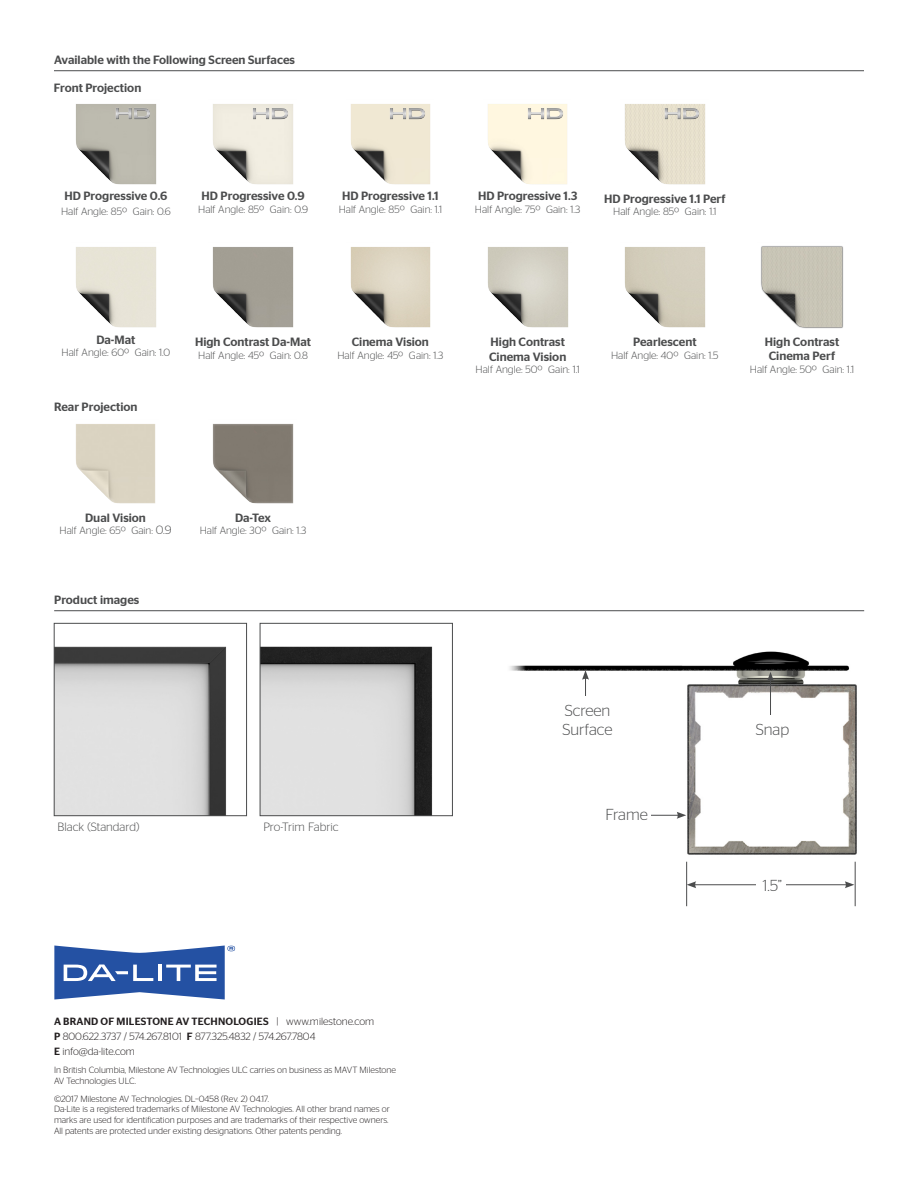
<style>
.page{position:relative;width:918px;height:1188px;background:#fff}
.page>*{position:absolute;margin:0;border:0;box-sizing:border-box;transform-origin:0 0}
.t1{font:300 15.9px/19px "Stag Sans";color:#4b4c4d}
.t2{font:500 12px/14.7px "Stag Sans";color:#4b4c4d}
.t3{font:300 12px "Stag Sans";color:#4b4c4d}
.t4{font:300 10.5px "Stag Sans";color:#4b4c4d}
.t5{font:300 10.5px/15.1px "Stag Sans";letter-spacing:-.005em;color:#231f20}
.t6{font:500 10.5px "Stag Sans";letter-spacing:.02em;color:#231f20}
.t7{font:300 9px/10.8px "Stag Sans";color:#231f20}
.s1{font-size:12px}
.s2{font-weight:300}
.s3{font-weight:500}
</style>
<div class="page">
<img style="left:625px;top:104px;width:80px;height:81px">
<img style="left:656px;top:104px;width:44px;height:22px">
<img style="left:76px;top:104px;width:81px;height:81px">
<img style="left:213px;top:104px;width:80px;height:81px">
<img style="left:351px;top:104px;width:80px;height:81px">
<img style="left:488px;top:104px;width:79px;height:80px">
<img style="left:76px;top:247px;width:80px;height:81px">
<img style="left:212px;top:247px;width:82px;height:81px">
<img style="left:350px;top:247px;width:81px;height:81px">
<img style="left:488px;top:247px;width:81px;height:81px">
<img style="left:625px;top:247px;width:81px;height:81px">
<img style="left:761px;top:246px;width:83px;height:83px">
<img style="left:76px;top:424px;width:80px;height:80px">
<img style="left:212px;top:424px;width:82px;height:80px">
<hr style="left:54px;top:70px;width:810px;height:1px;background:#4b4c4d">
<hr style="left:54px;top:610px;width:810px;height:1px;background:#4b4c4d">
<svg style="left:54px;top:946px;width:181px;height:54px"></svg>
<img style="left:519px;top:104px;width:45px;height:22px">
<img style="left:382px;top:104px;width:44px;height:22px">
<img style="left:245px;top:104px;width:44px;height:22px">
<img style="left:107px;top:104px;width:44px;height:22px">
<img style="left:56px;top:646px;width:171px;height:168px">
<div style="left:54px;top:623px;width:193px;height:193px;border:1px solid #4b4c4d"></div>
<img style="left:262px;top:646px;width:171px;height:168px">
<div style="left:260px;top:623px;width:193px;height:193px;border:1px solid #4b4c4d"></div>
<img style="left:510px;top:651px;width:347px;height:211px">
<hr style="left:694px;top:884px;width:153px;height:1px;background:#4b4c4d">
<svg style="left:687px;top:881px;width:9px;height:7px"></svg>
<svg style="left:845px;top:881px;width:9px;height:7px"></svg>
<hr style="left:598px;top:815px;width:81px;height:1px;background:#4b4c4d">
<svg style="left:677px;top:812px;width:9px;height:7px"></svg>
<hr style="left:770px;top:679px;width:1px;height:39px;background:#4b4c4d">
<svg style="left:767px;top:672px;width:7px;height:9px"></svg>
<svg style="left:582px;top:670px;width:7px;height:26px"></svg>
<hr style="left:855px;top:862px;width:1px;height:44px;background:#4b4c4d">
<hr style="left:686px;top:862px;width:1px;height:44px;background:#4b4c4d">
<div style="left:756px;top:871px;width:29px;height:27px;background:#fff"></div>
<div style="left:598px;top:800px;width:53px;height:27px;background:#fff"></div>
<div style="left:744px;top:715px;width:53px;height:27px;background:#fff"></div>
<div style="left:532px;top:696px;width:107px;height:51px;background:#fff"></div>
<p class="t2" style="left:54px;top:52px;width:243px">Available with the Following Screen Surfaces</p>
<p class="t2" style="left:54px;top:80px;width:89px">Front Projection</p>
<p class="t2" style="left:65px;top:189px;width:104px">HD Progressive 0.6</p>
<p class="t4" style="left:61px;top:206px;width:111px">Half Angle: 85º Gain: 0.6</p>
<p class="t2" style="left:202px;top:189px;width:105px">HD Progressive 0.9</p>
<p class="t4" style="left:198px;top:203px;width:111px">Half Angle: 85º Gain: 0.9</p>
<p class="t2" style="left:342px;top:189px;width:98px">HD Progressive 1.1</p>
<p class="t4" style="left:339px;top:203px;width:105px">Half Angle: 85º Gain: 1.1</p>
<p class="t2" style="left:478px;top:189px;width:101px">HD Progressive 1.3</p>
<p class="t4" style="left:475px;top:203px;width:107px">Half Angle: 75º Gain: 1.3</p>
<p class="t2" style="left:604px;top:192px;width:123px">HD Progressive 1.1 Perf</p>
<p class="t4" style="left:613px;top:206px;width:105px">Half Angle: 85º Gain: 1.1</p>
<p class="t2" style="left:96px;top:332px;width:41px">Da-Mat</p>
<p class="t4" style="left:62px;top:347px;width:110px">Half Angle: 60º Gain: 1.0</p>
<p class="t2" style="left:54px;top:399px;width:85px">Rear Projection</p>
<p class="t2" style="left:195px;top:335px;width:118px">High Contrast Da-Mat</p>
<p class="t4" style="left:198px;top:349px;width:111px">Half Angle: 45º Gain: 0.8</p>
<p class="t2" style="left:352px;top:335px;width:79px">Cinema Vision</p>
<p class="t4" style="left:337px;top:349px;width:107px">Half Angle: 45º Gain: 1.3</p>
<p class="t2" style="left:489px;top:335px;width:79px">High Contrast<br>Cinema Vision</p>
<p class="t4" style="left:476px;top:364px;width:106px">Half Angle: 50º Gain: 1.1</p>
<p class="t2" style="left:633px;top:335px;width:65px">Pearlescent</p>
<p class="t4" style="left:611px;top:349px;width:109px">Half Angle: 40º Gain: 1.5</p>
<p class="t2" style="left:765px;top:334px;width:76px;text-align:center">High Contrast<br>Cinema Perf</p>
<p class="t4" style="left:750px;top:363px;width:106px">Half Angle: 50º Gain: 1.1</p>
<p class="t2" style="left:85px;top:510px;width:62px">Dual Vision</p>
<p class="t4" style="left:60px;top:525px;width:113px">Half Angle: 65º Gain: <span class="s1">0.9</span></p>
<p class="t2" style="left:54px;top:592px;width:87px">Product images</p>
<p class="t2" style="left:235px;top:510px;width:37px">Da-Tex</p>
<p class="t4" style="left:200px;top:525px;width:108px">Half Angle: 30º Gain: 1.3</p>
<p class="t3" style="left:57px;top:820px;width:83px">Black (Standard)</p>
<p class="t3" style="left:263px;top:820px;width:77px">Pro-Trim Fabric</p>
<p class="t1" style="left:562px;top:700px;width:52px">Screen<br>Surface</p>
<p class="t1" style="left:605px;top:804px;width:44px">Frame</p>
<p class="t1" style="left:756px;top:720px;width:35px">Snap</p>
<p class="t1" style="left:763px;top:876px;width:21px">1.5”</p>
<p class="t6" style="left:54px;top:1016px;width:322px">A BRAND OF MILESTONE AV TECHNOLOGIES <span class="s2">| www.milestone.com</span></p>
<p class="t5" style="left:54px;top:1028px;width:263px"><span class="s3">P</span> 800.622.3737 / 574.267.8101 <span class="s3">F</span> 877.325.4832 / 574.267.7804<br><span class="s3">E</span> info@da-lite.com</p>
<p class="t7" style="left:54px;top:1065px;width:344px">In British Columbia, Milestone AV Technologies ULC carries on business as MAVT Milestone<br>AV Technologies ULC.</p>
<p class="t7" style="left:54px;top:1093px;width:337px">©2017 Milestone AV Technologies. DL–0458 (Rev. 2) 04.17.<br>Da-Lite is a registered trademarks of Milestone AV Technologies. All other brand names or marks are used for identification purposes and are trademarks of their respective owners.<br>All patents are protected under existing designations. Other patents pending.</p>
</div>
